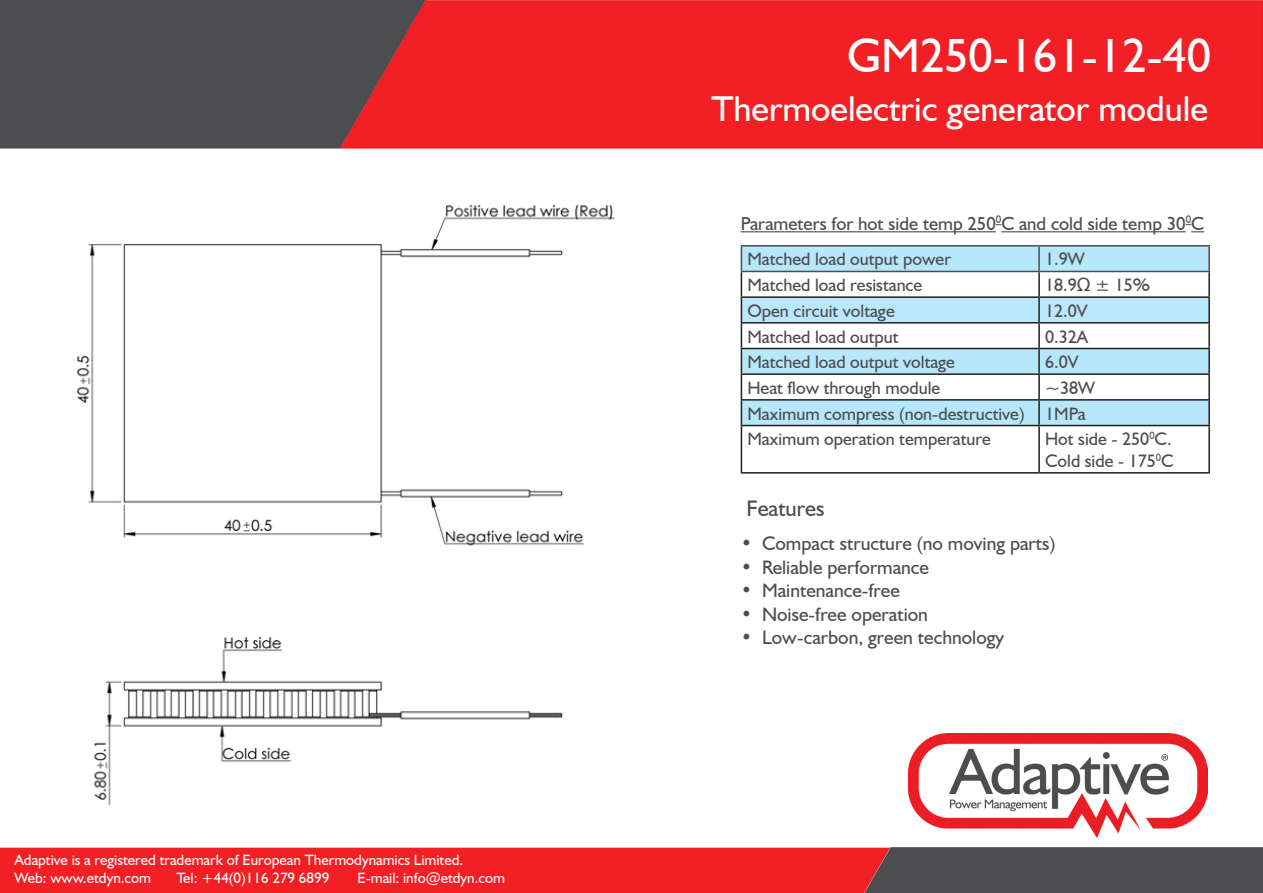
<style>
.page{position:relative;width:1263px;height:893px;background:#fff}
.page>*{position:absolute;margin:0;border:0;box-sizing:border-box;transform-origin:0 0}
.t1{font:48px "Humanist 521 BT";color:#fff}
.t2{font:36px "Humanist 521 BT";color:#fff}
.t3{font:22.5px "Humanist 521 BT";color:#4d4d4f}
.t4{font:19.5px "Humanist 521 BT";color:#4d4d4f}
.t5{font:18.75px "Humanist 521 BT";color:#4d4d4f}
.t6{font:18px/21.6px "Humanist 521 BT";color:#4d4d4f}
.t7{font:15px "Humanist 521 BT";color:#fff}
</style>
<div class="page">
<div style="left:0;top:0;width:339px;height:149px;background:#4d4d50"></div>
<div style="left:339px;top:0;width:924px;height:149px;background:#f22024"></div>
<svg style="left:0;top:847px;width:1263px;height:46px;background:#bf3033"></svg>
<img style="left:909px;top:733px;width:299px;height:105px">
<hr style="left:741px;top:231px;width:255px;height:1px;background:#4d4d4f">
<hr style="left:1001px;top:231px;width:185px;height:1px;background:#4d4d4f">
<svg style="left:1191px;top:231px;width:13px;height:1px"></svg>
<hr style="left:1208px;top:272px;width:2px;height:24px;background:#231f20">
<hr style="left:1039px;top:296px;width:171px;height:2px;background:#231f20">
<hr style="left:1208px;top:298px;width:2px;height:24px;background:#231f20">
<hr style="left:1039px;top:322px;width:171px;height:2px;background:#231f20">
<hr style="left:1208px;top:324px;width:2px;height:24px;background:#231f20">
<hr style="left:1039px;top:348px;width:171px;height:1px;background:#231f20">
<hr style="left:1208px;top:349px;width:2px;height:24px;background:#231f20">
<hr style="left:1039px;top:373px;width:171px;height:2px;background:#231f20">
<hr style="left:1208px;top:375px;width:2px;height:24px;background:#231f20">
<hr style="left:1039px;top:399px;width:171px;height:2px;background:#231f20">
<hr style="left:1208px;top:401px;width:2px;height:24px;background:#231f20">
<hr style="left:741px;top:426px;width:1px;height:46px;background:#231f20">
<hr style="left:1039px;top:425px;width:171px;height:1px;background:#231f20">
<hr style="left:1038px;top:426px;width:2px;height:46px;background:#231f20">
<hr style="left:1208px;top:426px;width:2px;height:46px;background:#231f20">
<hr style="left:741px;top:472px;width:298px;height:2px;background:#231f20">
<hr style="left:1039px;top:472px;width:171px;height:2px;background:#231f20">
<hr style="left:741px;top:245px;width:298px;height:2px;background:#4d4d50">
<svg style="left:741px;top:246px;width:468px;height:180px"></svg>
<hr style="left:1039px;top:245px;width:171px;height:2px;background:#4d4d50">
<hr style="left:1038px;top:247px;width:2px;height:24px;background:#4d4d50">
<hr style="left:1208px;top:247px;width:2px;height:24px;background:#4d4d50">
<hr style="left:741px;top:271px;width:298px;height:1px;background:#4d4d50">
<hr style="left:1039px;top:271px;width:171px;height:1px;background:#4d4d50">
<img style="left:77px;top:204px;width:538px;height:602px">
<p class="t7" style="left:15px;top:850px;width:450px">Adaptive is a registered trademark of European Thermodynamics Limited.</p>
<p class="t7" style="left:15px;top:868px;width:138px">Web: www.etdyn.com</p>
<p class="t7" style="left:177px;top:868px;width:154px">Tel: +44(0)116 279 6899</p>
<p class="t7" style="left:358px;top:868px;width:149px">E-mail: info@etdyn.com</p>
<p class="t1" style="left:847px;top:26px;width:365px">GM250-161-12-40</p>
<p class="t2" style="left:711px;top:86px;width:498px">Thermoelectric generator module</p>
<p class="t5" style="left:741px;top:212px;width:465px">Parameters for hot side temp 250<sup>0</sup>C and cold side temp 30<sup>0</sup>C</p>
<p class="t6" style="left:747px;top:248px;width:205px">Matched load output power</p>
<p class="t6" style="left:1045px;top:248px;width:41px">1.9W</p>
<p class="t6" style="left:747px;top:274px;width:176px">Matched load resistance</p>
<p class="t6" style="left:1045px;top:274px;width:107px">18.9Ω ± 15%</p>
<p class="t6" style="left:747px;top:300px;width:149px">Open circuit voltage</p>
<p class="t6" style="left:1045px;top:300px;width:44px">12.0V</p>
<p class="t6" style="left:747px;top:325px;width:153px">Matched load output</p>
<p class="t6" style="left:1045px;top:325px;width:45px">0.32A</p>
<p class="t6" style="left:747px;top:351px;width:209px">Matched load output voltage</p>
<p class="t6" style="left:1045px;top:351px;width:35px">6.0V</p>
<p class="t6" style="left:747px;top:377px;width:194px">Heat flow through module</p>
<p class="t6" style="left:1045px;top:377px;width:51px">~38W</p>
<p class="t6" style="left:747px;top:402px;width:279px">Maximum compress (non-destructive)</p>
<p class="t6" style="left:1045px;top:402px;width:42px">1MPa</p>
<p class="t6" style="left:747px;top:428px;width:245px">Maximum operation temperature</p>
<p class="t6" style="left:1045px;top:428px;width:130px">Hot side - 250<sup>0</sup>C.<br>Cold side - 175<sup>0</sup>C</p>
<p class="t3" style="left:746px;top:495px;width:80px">Features</p>
<p class="t4" style="left:741px;top:532px;width:316px">• Compact structure (no moving parts)</p>
<p class="t4" style="left:741px;top:555px;width:190px">• Reliable performance</p>
<p class="t4" style="left:741px;top:578px;width:161px">• Maintenance-free</p>
<p class="t4" style="left:741px;top:602px;width:189px">• Noise-free operation</p>
<p class="t4" style="left:741px;top:625px;width:265px">• Low-carbon, green technology</p>
</div>
